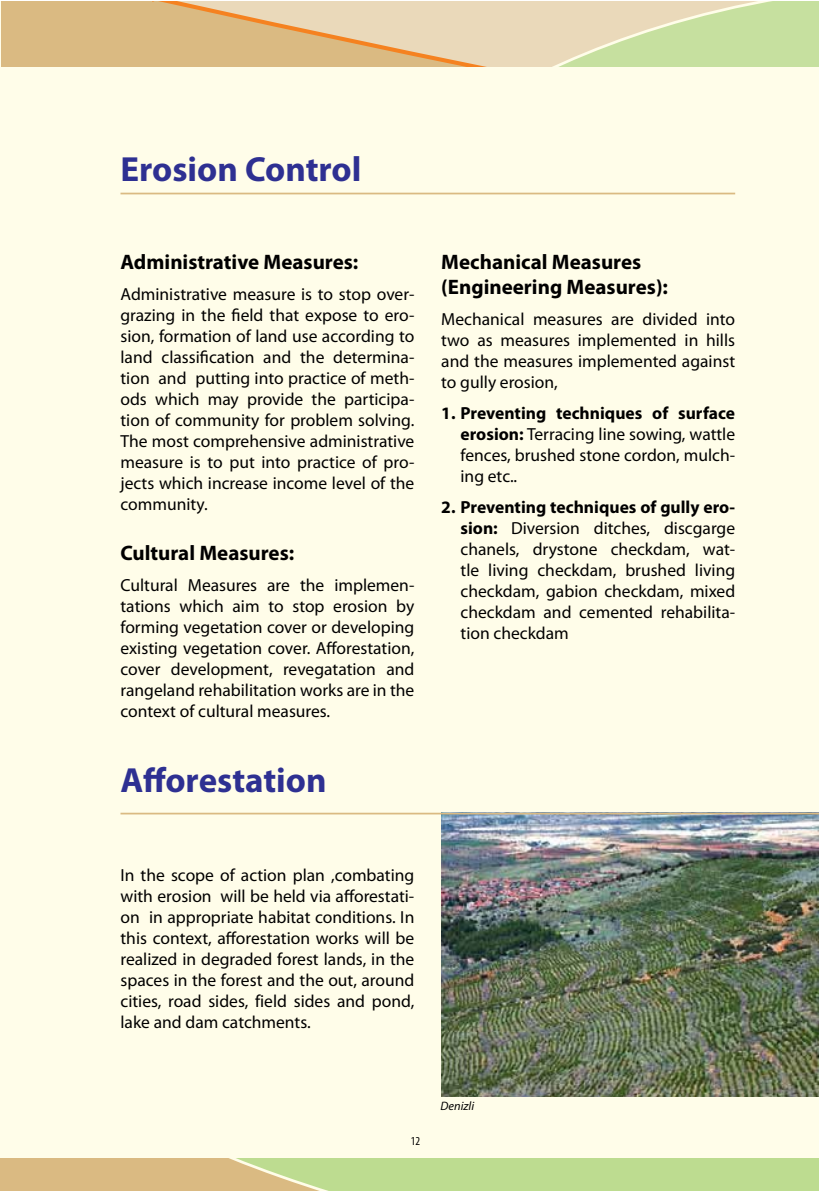
<style>
.page{position:relative;width:819px;height:1191px;background:#fff}
.page>*{position:absolute;margin:0;border:0;box-sizing:border-box;transform-origin:0 0}
.t1{font:700 35px "Myriad Pro";color:#2e3092}
.t2{font:700 21px/25.2px "Myriad Pro";color:#000}
.t3{font:17.5px/21px "Myriad Pro";color:#000;text-align:justify}
.t4{font:italic 12.25px "Myriad Pro";color:#000}
.t5{font:condensed 12.25px "Myriad Pro";color:#000}
.s1{font-weight:700}
</style>
<div class="page">
<div style="left:0;top:1px;width:818px;height:1189px;background:#fffde9"></div>
<svg style="left:1px;top:1158px;width:818px;height:33px;background:#c7d18c"></svg>
<div style="left:1px;top:1px;width:818px;height:65px;background:#daba82"></div>
<svg style="left:152px;top:1px;width:290px;height:61px"></svg>
<svg style="left:442px;top:1px;width:377px;height:65px;background:#dadcae"></svg>
<hr style="left:120px;top:193px;width:615px;height:1px;background:#daba82">
<img style="left:441px;top:814px;width:378px;height:282px">
<hr style="left:120px;top:812px;width:699px;height:2px;background:#daba82">
<h1 class="t1" style="left:120px;top:146px;width:242px">Erosion Control</h1>
<p class="t2" style="left:120px;top:248px;width:239px">Administrative Measures:</p>
<p class="t3" style="left:120px;top:283px;width:295px">Administrative measure is to stop over&shy;grazing in the field that expose to ero&shy;sion, formation of land use according to land classification and the determina&shy;tion and putting into practice of meth&shy;ods which may provide the participa&shy;tion of community for problem solving.<br>The most comprehensive administrative measure is to put into practice of pro&shy;jects which increase income level of the community.</p>
<p class="t2" style="left:120px;top:540px;width:175px">Cultural Measures:</p>
<p class="t3" style="left:120px;top:574px;width:295px">Cultural Measures are the implemen&shy;tations which aim to stop erosion by forming vegetation cover or developing existing vegetation cover. Afforestation, cover development, revegatation and rangeland rehabilitation works are in the context of cultural measures.</p>
<h1 class="t1" style="left:120px;top:757px;width:207px">Afforestation</h1>
<p class="t2" style="left:441px;top:248px;width:228px">Mechanical Measures (Engineering Measures):</p>
<p class="t3" style="left:441px;top:308px;width:295px">Mechanical measures are divided into two as measures implemented in hills and the measures implemented against to gully erosion,</p>
<p class="t3" style="left:460px;top:402px;width:276px;text-indent:-19px"><span class="s1">1. Preventing techniques of surface erosion:</span> Terracing line sowing, wattle fences, brushed stone cordon, mulch&shy;ing etc..</p>
<p class="t3" style="left:460px;top:496px;width:276px;text-indent:-19px"><span class="s1">2. Preventing techniques of gully ero&shy;sion:</span> Diversion ditches, discgarge chanels, drystone checkdam, wat&shy;tle living checkdam, brushed living checkdam, gabion checkdam, mixed checkdam and cemented rehabilita&shy;tion checkdam</p>
<p class="t3" style="left:120px;top:864px;width:295px">In the scope of action plan ,combating with erosion will be held via afforestati&shy;on in appropriate habitat conditions. In this context, afforestation works will be realized in degraded forest lands, in the spaces in the forest and the out, around cities, road sides, field sides and pond, lake and dam catchments.</p>
<p class="t5" style="left:411px;top:1133px;width:11px">12</p>
<p class="t4" style="left:440px;top:1098px;width:35px">Denizli</p>
</div>
